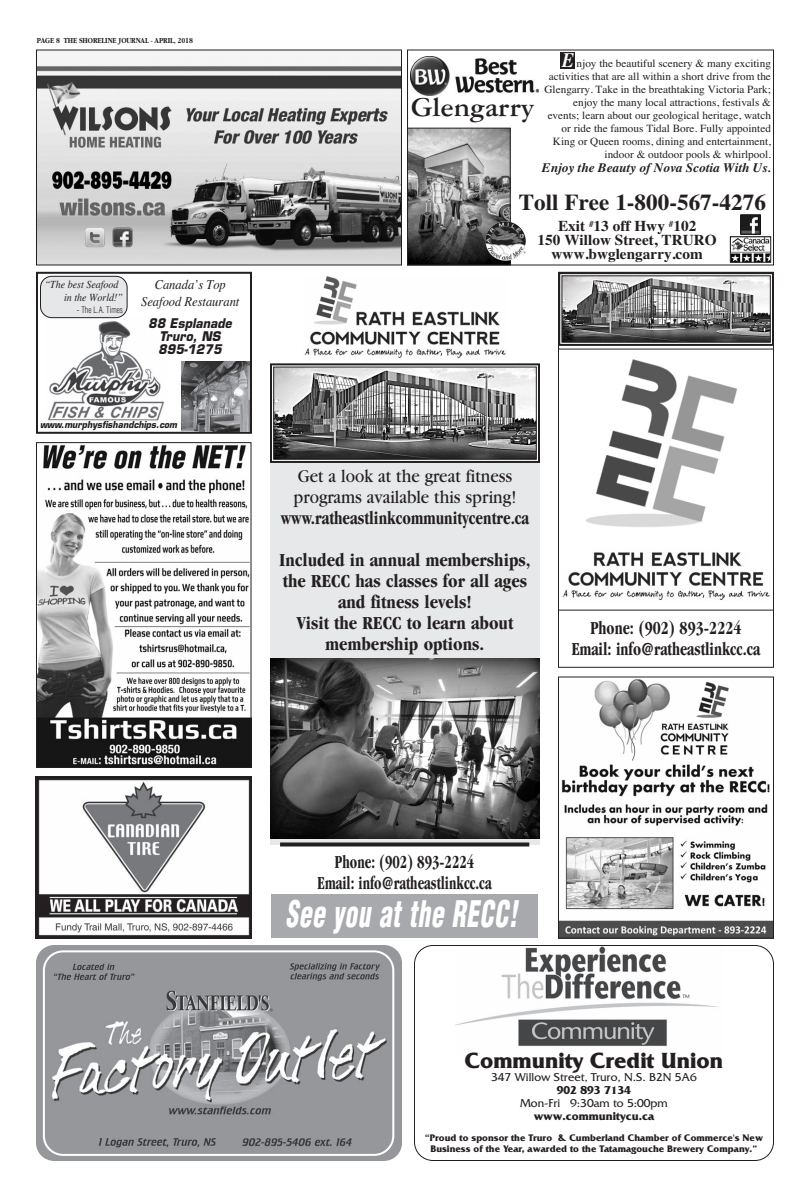
<style>
.page{position:relative;width:810px;height:1197px;background:#fff}
.page>*{position:absolute;margin:0;border:0;box-sizing:border-box;transform-origin:0 0}
.t1{font:italic 900 condensed 35.7px "Helvetica";color:#fff;scale:.7 1}
.t2{font:700 29.1px "Garamond Three";color:#231f20}
.t3{font:700 23px "Friz Quadrata";color:#231f20}
.t4{font:700 22.7px "Times";color:#231f20}
.t5{font:italic 700 20.6px "Times";color:#fff;scale:.87 1}
.t6{font:700 condensed 19px/21px "Garamond";color:#231f20;text-align:center}
.t7{font:19px/21px "Garamond";color:#231f20;scale:.9 1}
.t8{font:700 condensed 19px/21px "Garamond";color:#231f20;text-align:center;scale:.78 1}
.t9{font:700 condensed 19px/21px "Garamond";color:#231f20;text-align:center;scale:.85 1}
.t10{font:700 condensed 19px "Garamond";color:#231f20;scale:.9 1}
.t11{font:700 15px/14px "Times";color:#231f20;text-align:center}
.t12{font:italic 13.6px/16.4px "Times";color:#231f20;text-align:center;scale:.92 1}
.t13{font:italic 700 13px "Times";color:#231f20}
.t14{font:italic 700 13px/13.1px "Eurostile";color:#231f20;text-align:center;scale:.92 1}
.t15{font:12px "Friz Quadrata";color:#231f20}
.t16{font:700 12px "Friz Quadrata";color:#231f20}
.t17{font:11px/13px "Times";color:#231f20;text-align:right}
.t18{font:italic 10.9px/13.1px "Times";color:#231f20;scale:.92 1}
.t19{font:700 10px/11px "Friz Quadrata";color:#231f20;text-align:center}
.t20{font:italic 700 9.3px "Eurostile";color:#231f20;scale:.92 1}
.t21{font:300 condensed 8.7px "Helvetica";color:#231f20;scale:.92 1}
.t22{font:700 8px "Garamond";color:#231f20;scale:.85 1}
</style>
<div class="page">
<div style="left:270px;top:368px;width:270px;height:477px;background:#e7e8e9"></div>
<img style="left:563px;top:572px;width:207px;height:28px">
<img style="left:593px;top:552px;width:149px;height:15px">
<img style="left:586px;top:360px;width:152px;height:167px">
<div style="left:725px;top:474px;width:49px;height:78px;background:#fff"></div>
<div style="left:272px;top:895px;width:266px;height:43px;background:#a8a9ad"></div>
<img style="left:38px;top:444px;width:212px;height:322px">
<div style="left:36px;top:442px;width:216px;height:326px;border:1px solid #231f20"></div>
<img style="left:741px;top:214px;width:20px;height:20px">
<div style="left:407px;top:50px;width:367px;height:216px;border:1px solid #231f20"></div>
<img style="left:732px;top:239px;width:37px;height:22px">
<div style="left:730px;top:237px;width:41px;height:26px;border:1px solid #231f20"></div>
<img style="left:409px;top:130px;width:100px;height:134px">
<div style="left:407px;top:128px;width:104px;height:138px;border:1px solid #231f20"></div>
<img style="left:410px;top:56px;width:129px;height:39px">
<div style="left:561px;top:53px;width:14px;height:16px;background:#231f20"></div>
<img style="left:507px;top:254px;width:14px;height:7px">
<svg style="left:414px;top:945px;width:360px;height:216px"></svg>
<img style="left:38px;top:52px;width:362px;height:212px">
<div style="left:36px;top:50px;width:366px;height:216px;border:1px solid #231f20"></div>
<div style="left:36px;top:272px;width:216px;height:162px;border:2px solid #231f20"></div>
<img style="left:47px;top:318px;width:118px;height:103px">
<img style="left:182px;top:362px;width:68px;height:70px">
<svg style="left:40px;top:276px;width:88px;height:42px;background:#dbdcde"></svg>
<img style="left:36px;top:777px;width:216px;height:162px">
<div style="left:36px;top:945px;width:366px;height:216px;background:#95979a;border-radius:18px"></div>
<svg style="left:43px;top:950px;width:351px;height:206px"></svg>
<img style="left:47px;top:988px;width:343px;height:130px">
<img style="left:286px;top:960px;width:99px;height:26px">
<img style="left:235px;top:1137px;width:126px;height:15px">
<img style="left:96px;top:1135px;width:126px;height:14px">
<img style="left:52px;top:962px;width:86px;height:23px">
<div style="left:558px;top:272px;width:216px;height:396px;border:1px solid #231f20"></div>
<img style="left:560px;top:679px;width:212px;height:258px">
<div style="left:558px;top:676px;width:216px;height:263px;border:1px solid #231f20"></div>
<img style="left:564px;top:277px;width:205px;height:64px">
<div style="left:558px;top:272px;width:216px;height:74px;border:2px solid #231f20"></div>
<div style="left:562px;top:275px;width:209px;height:68px;border:1px solid #231f20"></div>
<svg style="left:280px;top:842px;width:249px;height:4px"></svg>
<img style="left:305px;top:276px;width:201px;height:83px">
<img style="left:270px;top:658px;width:270px;height:180px">
<img style="left:275px;top:369px;width:260px;height:89px">
<div style="left:270px;top:363px;width:270px;height:100px;border:2px solid #231f20"></div>
<div style="left:273px;top:367px;width:264px;height:93px;border:1px solid #231f20"></div>
<p class="t22" style="left:37px;top:37px;width:185px">PAGE 8 THE SHORELINE JOURNAL - APRIL, 2018</p>
<p class="t18" style="left:64px;top:279px;width:66px;text-indent:-19px">“The best Seafood in the World!”</p>
<p class="t21" style="left:77px;top:306px;width:52px">- The L.A. Times</p>
<p class="t12" style="left:141px;top:278px;width:108px">Canada’s Top<br>Seafood Restaurant</p>
<p class="t14" style="left:148px;top:318px;width:95px">88 Esplanade<br>Truro, NS<br>895-1275</p>
<p class="t20" style="left:40px;top:421px;width:152px">www.murphysfishandchips.com</p>
<h3 class="t5" style="left:562px;top:53px;width:15px">E</h3>
<p class="t17" style="left:545px;top:57px;width:228px">njoy the beautiful scenery &amp; many exciting activities that are all within a short drive from the Glengarry. Take in the breathtaking Victoria Park; enjoy the many local attractions, festivals &amp; events; learn about our geological heritage, watch or ride the famous Tidal Bore. Fully appointed King or Queen rooms, dining and entertainment, indoor &amp; outdoor pools &amp; whirlpool.</p>
<p class="t13" style="left:542px;top:163px;width:230px">Enjoy the Beauty of Nova Scotia With Us.</p>
<h2 class="t2" style="left:411px;top:96px;width:125px">Glengarry</h2>
<h3 class="t4" style="left:519px;top:194px;width:249px">Toll Free 1-800-567-4276</h3>
<h3 class="t11" style="left:538px;top:220px;width:181px">Exit <sup>#</sup>13 off Hwy <sup>#</sup>102<br>150 Willow Street, TRURO www.bwglengarry.com</h3>
<h3 class="t7" style="left:294px;top:467px;width:249px">Get a look at the great fitness programs available this spring!</h3>
<h3 class="t10" style="left:281px;top:510px;width:277px">www.ratheastlinkcommunitycentre.ca</h3>
<h3 class="t6" style="left:279px;top:551px;width:253px">Included in annual memberships, the RECC has classes for all ages and fitness levels!<br>Visit the RECC to learn about membership options.</h3>
<h3 class="t9" style="left:572px;top:620px;width:223px">Phone: (902) 893-2224<br>Email: info@ratheastlinkcc.ca</h3>
<h3 class="t8" style="left:318px;top:853px;width:225px">Phone: (902) 893-2224<br>Email: info@ratheastlinkcc.ca</h3>
<h1 class="t1" style="left:286px;top:900px;width:339px">See you at the RECC!</h1>
<h3 class="t3" style="left:465px;top:1052px;width:260px">Community Credit Union</h3>
<p class="t15" style="left:491px;top:1073px;width:207px">347 Willow Street, Truro, N.S. B2N 5A6</p>
<p class="t16" style="left:557px;top:1086px;width:76px">902 893 7134</p>
<p class="t15" style="left:520px;top:1099px;width:149px">Mon-Fri 9:30am to 5:00pm</p>
<p class="t16" style="left:534px;top:1112px;width:122px">www.communitycu.ca</p>
<p class="t19" style="left:425px;top:1133px;width:340px">“Proud to sponsor the Truro &amp; Cumberland Chamber of Commerce's New<br>Business of the Year, awarded to the Tatamagouche Brewery Company.”</p>
</div>
